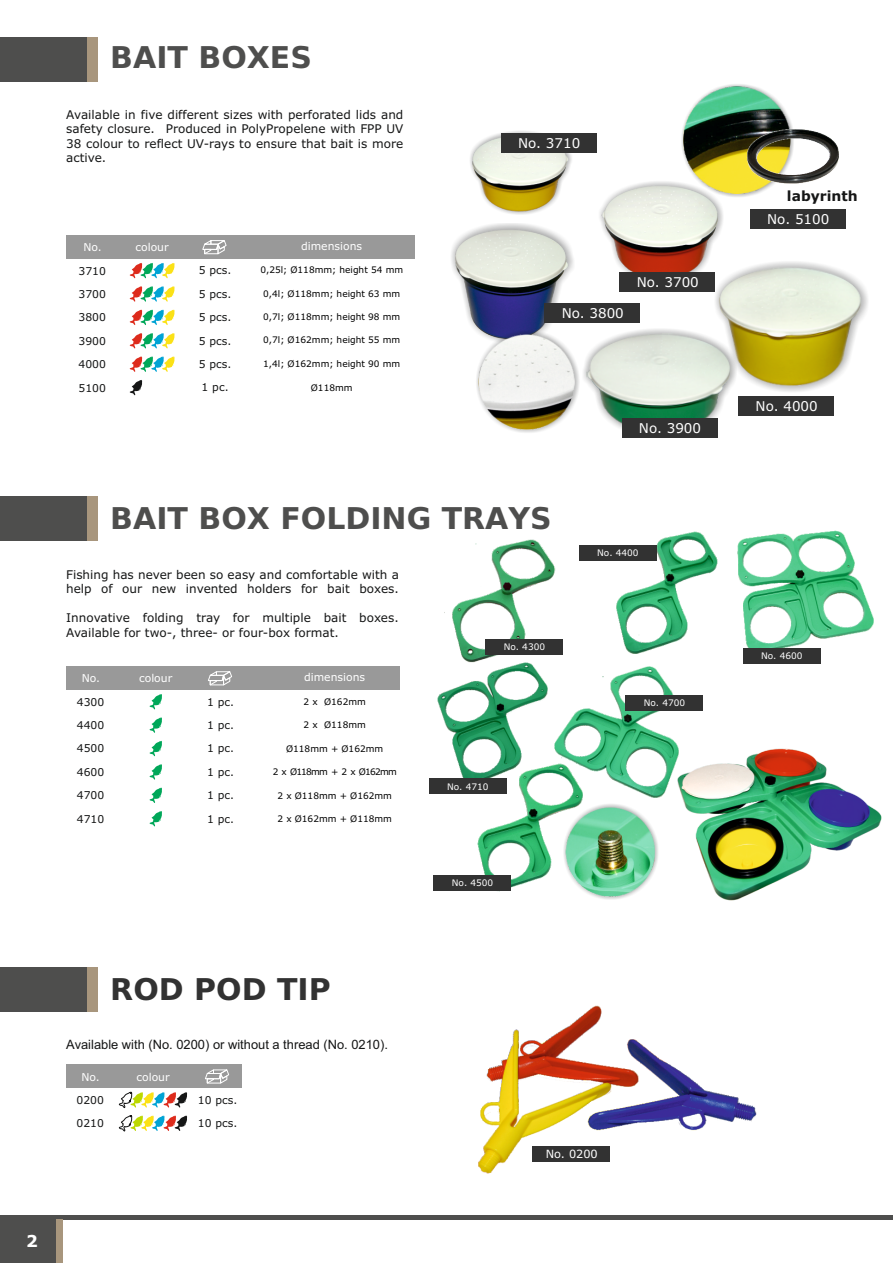
<style>
.page{position:relative;width:893px;height:1263px;background:#fff}
.page>*{position:absolute;margin:0;border:0;box-sizing:border-box;transform-origin:0 0}
.t1{font:700 30px "DejaVu Sans";color:#4e4e4d}
.t2{font:700 30px "DejaVu Sans";color:#323232}
.t3{font:700 16.5px "Verdana";color:#fff}
.t4{font:700 13.95px "Verdana";color:#151616}
.t5{font:13.5px "Verdana";color:#fff}
.t6{font:12.9px "Arial";color:#151616}
.t7{font:12px/14.5px "Verdana";color:#151616}
.t8{font:11.25px "Verdana";color:#fff}
.t9{font:10.8px/23.4px "Verdana";color:#151616}
.t10{font:10.8px "Verdana";color:#fff}
.t11{font:9px "Verdana";color:#000}
.t12{font:9px "Verdana";color:#fff}
.t13{font:9px "Verdana";letter-spacing:-.09em;color:#000}
</style>
<div class="page">
<div style="left:0;top:37px;width:97px;height:45px;background:#4e4e4d"></div>
<div style="left:467px;top:130px;width:107px;height:88px;background:#151616;opacity:.49"></div>
<img style="left:471px;top:134px;width:99px;height:80px">
<div style="left:595px;top:180px;width:131px;height:107px;background:#151616;opacity:.49"></div>
<img style="left:600px;top:184px;width:121px;height:98px">
<div style="left:580px;top:326px;width:157px;height:117px;background:#151616;opacity:.49"></div>
<img style="left:593px;top:332px;width:139px;height:105px">
<div style="left:708px;top:252px;width:165px;height:145px;background:#151616;opacity:.49"></div>
<img style="left:714px;top:259px;width:153px;height:131px">
<div style="left:448px;top:223px;width:127px;height:123px;background:#151616;opacity:.49"></div>
<img style="left:454px;top:229px;width:116px;height:112px">
<div style="left:738px;top:397px;width:96px;height:19px;background:#323232"></div>
<div style="left:544px;top:303px;width:96px;height:19px;background:#323232"></div>
<div style="left:622px;top:418px;width:95px;height:20px;background:#323232"></div>
<div style="left:619px;top:272px;width:96px;height:19px;background:#323232"></div>
<div style="left:501px;top:133px;width:96px;height:19px;background:#323232"></div>
<div style="left:673px;top:75px;width:133px;height:133px;background:#151616;opacity:.49"></div>
<img style="left:676px;top:78px;width:126px;height:127px">
<div style="left:750px;top:210px;width:96px;height:19px;background:#323232"></div>
<img style="left:717px;top:116px;width:122px;height:80px">
<div style="left:469px;top:317px;width:124px;height:127px;background:#151616;opacity:.49"></div>
<img style="left:473px;top:321px;width:116px;height:119px">
<img style="left:444px;top:539px;width:112px;height:123px">
<img style="left:616px;top:531px;width:102px;height:123px">
<div style="left:579px;top:545px;width:77px;height:16px;background:#323232"></div>
<div style="left:485px;top:639px;width:78px;height:16px;background:#323232"></div>
<img style="left:476px;top:765px;width:79px;height:127px">
<div style="left:433px;top:875px;width:78px;height:15px;background:#323232"></div>
<img style="left:737px;top:531px;width:137px;height:123px">
<div style="left:743px;top:648px;width:77px;height:15px;background:#323232"></div>
<img style="left:550px;top:666px;width:132px;height:134px">
<div style="left:625px;top:695px;width:78px;height:15px;background:#323232"></div>
<img style="left:437px;top:662px;width:112px;height:123px">
<div style="left:429px;top:779px;width:77px;height:15px;background:#323232"></div>
<img style="left:632px;top:727px;width:250px;height:174px">
<div style="left:555px;top:798px;width:105px;height:106px;background:#151616;opacity:.49"></div>
<img style="left:558px;top:801px;width:98px;height:100px">
<div style="left:0;top:496px;width:97px;height:45px;background:#4e4e4d"></div>
<div style="left:66px;top:235px;width:349px;height:24px;background:#999"></div>
<svg style="left:130px;top:356px;width:44px;height:16px"></svg>
<svg style="left:130px;top:380px;width:12px;height:15px"></svg>
<svg style="left:130px;top:333px;width:44px;height:15px"></svg>
<svg style="left:130px;top:310px;width:44px;height:15px"></svg>
<svg style="left:130px;top:286px;width:44px;height:16px"></svg>
<svg style="left:130px;top:263px;width:44px;height:15px"></svg>
<svg style="left:202px;top:240px;width:25px;height:15px"></svg>
<div style="left:66px;top:667px;width:334px;height:23px;background:#999"></div>
<svg style="left:208px;top:671px;width:24px;height:15px"></svg>
<svg style="left:150px;top:811px;width:12px;height:15px"></svg>
<svg style="left:150px;top:788px;width:12px;height:15px"></svg>
<svg style="left:150px;top:764px;width:12px;height:16px"></svg>
<svg style="left:150px;top:741px;width:12px;height:15px"></svg>
<svg style="left:150px;top:717px;width:12px;height:16px"></svg>
<svg style="left:150px;top:694px;width:12px;height:15px"></svg>
<img style="left:478px;top:1005px;width:279px;height:169px">
<div style="left:532px;top:1146px;width:78px;height:16px;background:#323232"></div>
<div style="left:1px;top:967px;width:97px;height:44px;background:#4e4e4d"></div>
<div style="left:66px;top:1065px;width:176px;height:23px;background:#999"></div>
<svg style="left:205px;top:1069px;width:24px;height:15px"></svg>
<svg style="left:119px;top:1091px;width:68px;height:18px"></svg>
<svg style="left:119px;top:1115px;width:68px;height:17px"></svg>
<div style="left:87px;top:37px;width:10px;height:45px;background:#a8967d"></div>
<div style="left:87px;top:496px;width:10px;height:45px;background:#a8967d"></div>
<div style="left:88px;top:967px;width:10px;height:44px;background:#a8967d"></div>
<hr style="left:0;top:1216px;width:893px;height:4px;background:#4e4e4d">
<div style="left:0;top:1219px;width:63px;height:44px;background:#4e4e4d"></div>
<div style="left:57px;top:1219px;width:6px;height:44px;background:#a8967d"></div>
<h1 class="t1" style="left:110px;top:45px;width:203px">BAIT BOXES</h1>
<p class="t7" style="left:66px;top:108px;width:339px;text-align:justify">Available in five different sizes with perforated lids and safety closure. Produced in PolyPropelene with FPP UV 38 colour to reflect UV-rays to ensure that bait is more active.</p>
<p class="t5" style="left:518px;top:137px;width:64px">No. 3710</p>
<p class="t10" style="left:83px;top:243px;width:20px">No.</p>
<p class="t10" style="left:301px;top:242px;width:63px">dimensions</p>
<p class="t10" style="left:136px;top:243px;width:35px">colour</p>
<p class="t9" style="left:79px;top:260px;width:29px">3710</p>
<p class="t9" style="left:199px;top:260px;width:34px">5 pcs.</p>
<p class="t11" style="left:260px;top:266px;width:144px">0,25l; Ø118mm; height 54 mm</p>
<p class="t9" style="left:79px;top:283px;width:29px">3700</p>
<p class="t9" style="left:199px;top:283px;width:34px">5 pcs.</p>
<p class="t11" style="left:263px;top:290px;width:139px">0,4l; Ø118mm; height 63 mm</p>
<p class="t9" style="left:79px;top:307px;width:29px">3800</p>
<p class="t9" style="left:79px;top:330px;width:29px">3900</p>
<p class="t9" style="left:79px;top:353px;width:29px">4000<br>5100</p>
<p class="t9" style="left:199px;top:306px;width:34px;text-align:justify">5 pcs.<br>5 pcs.<br>5 pcs.<br>1 pc.</p>
<p class="t11" style="left:263px;top:313px;width:139px">0,7l; Ø118mm; height 98 mm</p>
<p class="t11" style="left:263px;top:336px;width:139px">0,7l; Ø162mm; height 55 mm</p>
<p class="t11" style="left:263px;top:360px;width:139px">1,4l; Ø162mm; height 90 mm</p>
<p class="t11" style="left:311px;top:384px;width:43px">Ø118mm</p>
<p class="t5" style="left:562px;top:307px;width:64px">No. 3800</p>
<p class="t5" style="left:637px;top:276px;width:64px">No. 3700</p>
<p class="t5" style="left:639px;top:423px;width:64px">No. 3900</p>
<h1 class="t1" style="left:110px;top:507px;width:443px">BAIT BOX FOLDING TRAYS</h1>
<p class="t7" style="left:66px;top:568px;width:334px">Fishing has never been so easy and comfortable with a help of our new invented holders for bait boxes.</p>
<p class="t7" style="left:66px;top:612px;width:334px">Innovative folding tray for multiple bait boxes.<br>Available for two-, three- or four-box format.</p>
<p class="t10" style="left:82px;top:674px;width:20px">No.</p>
<p class="t10" style="left:139px;top:674px;width:35px">colour</p>
<p class="t10" style="left:304px;top:673px;width:63px">dimensions</p>
<p class="t9" style="left:77px;top:691px;width:29px">4300</p>
<p class="t9" style="left:207px;top:691px;width:28px;text-align:justify">1 pc.<br>1 pc.<br>1 pc.<br>1 pc.<br>1 pc.<br>1 pc.</p>
<p class="t11" style="left:304px;top:698px;width:64px">2 x Ø162mm</p>
<p class="t9" style="left:77px;top:714px;width:29px">4400</p>
<p class="t11" style="left:304px;top:721px;width:64px">2 x Ø118mm</p>
<p class="t11" style="left:286px;top:745px;width:99px">Ø118mm + Ø162mm</p>
<p class="t11" style="left:277px;top:792px;width:116px">2 x Ø118mm + Ø162mm</p>
<p class="t11" style="left:277px;top:815px;width:116px">2 x Ø162mm + Ø118mm</p>
<p class="t9" style="left:77px;top:738px;width:29px">4500</p>
<p class="t9" style="left:77px;top:761px;width:29px">4600</p>
<p class="t13" style="left:273px;top:768px;width:126px">2 x Ø118mm + 2 x Ø162mm</p>
<p class="t9" style="left:77px;top:784px;width:29px">4700</p>
<p class="t9" style="left:77px;top:808px;width:29px">4710</p>
<p class="t12" style="left:504px;top:643px;width:43px">No. 4300</p>
<p class="t12" style="left:447px;top:783px;width:43px">No. 4710</p>
<p class="t12" style="left:452px;top:879px;width:43px">No. 4500</p>
<p class="t12" style="left:597px;top:549px;width:43px">No. 4400</p>
<p class="t12" style="left:644px;top:699px;width:43px">No. 4700</p>
<h1 class="t2" style="left:110px;top:977px;width:222px">ROD POD TIP</h1>
<p class="t6" style="left:66px;top:1040px;width:323px">Available with (No. 0200) or without a thread (No. 0210).</p>
<p class="t10" style="left:81px;top:1072px;width:20px">No.</p>
<p class="t10" style="left:137px;top:1072px;width:35px">colour</p>
<p class="t9" style="left:77px;top:1089px;width:29px">0200</p>
<p class="t9" style="left:198px;top:1089px;width:41px">10 pcs.<br>10 pcs.</p>
<p class="t9" style="left:77px;top:1112px;width:29px">0210</p>
<h2 class="t3" style="left:26px;top:1234px;width:13px">2</h2>
<p class="t8" style="left:546px;top:1149px;width:54px">No. 0200</p>
<p class="t4" style="left:787px;top:190px;width:72px">labyrinth</p>
<p class="t5" style="left:767px;top:214px;width:64px">No. 5100</p>
<p class="t5" style="left:756px;top:401px;width:64px">No. 4000</p>
<p class="t12" style="left:761px;top:652px;width:43px">No. 4600</p>
</div>
